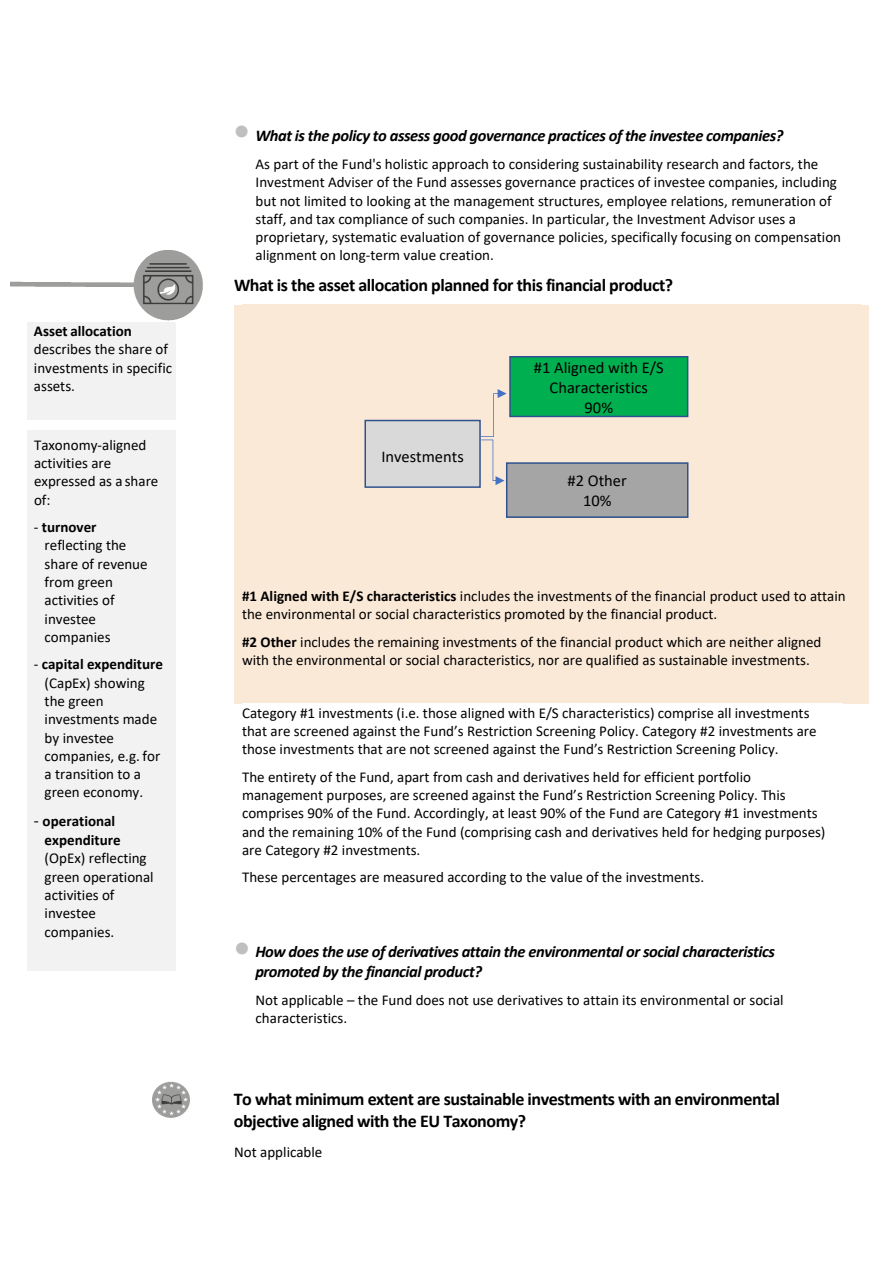
<style>
.page{position:relative;width:893px;height:1263px;background:#fff}
.page>*{position:absolute;margin:0;border:0;box-sizing:border-box;transform-origin:0 0}
.t1{font:700 18px/21.9px "Calibri";letter-spacing:-.025em;color:#000}
.t2{font:italic 700 16.5px/20.1px "Calibri";letter-spacing:-.025em;color:#000}
.t3{font:16.5px/20.1px "Calibri";color:#000;text-align:center}
.t4{font:15px/18.3px "Calibri";color:#000}
.s1{font-weight:700}
.s2{font-size:16.5px}
.s3{color:#bfbfbf}
</style>
<div class="page">
<img style="left:10px;top:250px;width:193px;height:71px">
<div style="left:234px;top:305px;width:634px;height:398px;background:#fbe9d8"></div>
<img style="left:152px;top:1081px;width:38px;height:37px">
<div style="left:27px;top:322px;width:149px;height:18px;background:#f2f2f2"></div>
<div style="left:27px;top:340px;width:149px;height:18px;background:#f2f2f2"></div>
<div style="left:27px;top:358px;width:149px;height:19px;background:#f2f2f2"></div>
<div style="left:27px;top:377px;width:149px;height:43px;background:#f2f2f2"></div>
<div style="left:509px;top:356px;width:179px;height:61px;border:2px solid #2f528f"></div>
<div style="left:511px;top:357px;width:176px;height:59px;background:#00b050"></div>
<div style="left:365px;top:420px;width:115px;height:67px;background:#d9d9d9"></div>
<div style="left:364px;top:420px;width:117px;height:68px;border:2px solid #2f528f"></div>
<img style="left:366px;top:427px;width:113px;height:54px">
<svg style="left:481px;top:389px;width:26px;height:96px"></svg>
<div style="left:506px;top:462px;width:182px;height:56px;border:2px solid #2f528f"></div>
<p class="t4" style="left:34px;top:323px;width:140px"><span class="s1">Asset allocation </span>describes the share of investments in specific assets.</p>
<p class="t4" style="left:34px;top:437px;width:126px">Taxonomy‐aligned activities are expressed as a share of:</p>
<p class="t4" style="left:45px;top:519px;width:105px;text-indent:-11px">‐ <span class="s1">turnover </span>reflecting the share of revenue from green activities of investee companies</p>
<p class="t4" style="left:45px;top:656px;width:120px;text-indent:-11px">‐ <span class="s1">capital expenditure </span>(CapEx) showing the green investments made by investee companies, e.g. for a transition to a green economy.</p>
<p class="t4" style="left:45px;top:813px;width:111px;text-indent:-11px"><span class="s2">‐</span> <span class="s1">operational expenditure </span>(OpEx) reflecting green operational activities of investee companies.</p>
<p class="t2" style="left:234px;top:127px;width:551px"><span class="s3">•</span> What is the policy to assess good governance practices of the investee companies?</p>
<p class="t4" style="left:256px;top:156px;width:587px">As part of the Fund's holistic approach to considering sustainability research and factors, the Investment Adviser of the Fund assesses governance practices of investee companies, including but not limited to looking at the management structures, employee relations, remuneration of staff, and tax compliance of such companies. In particular, the Investment Advisor uses a proprietary, systematic evaluation of governance policies, specifically focusing on compensation alignment on long-term value creation.</p>
<p class="t1" style="left:234px;top:275px;width:441px">What is the asset allocation planned for this financial product?</p>
<p class="t3" style="left:381px;top:447px;width:84px">Investments</p>
<p class="t3" style="left:534px;top:359px;width:131px">#1 Aligned with E/S<br>Characteristics</p>
<p class="t3" style="left:585px;top:399px;width:30px">90%</p>
<p class="t3" style="left:568px;top:471px;width:61px">#2 Other</p>
<p class="t3" style="left:583px;top:492px;width:30px">10%</p>
<p class="t4" style="left:242px;top:588px;width:605px"><span class="s1">#1 Aligned with E/S characteristics</span> includes the investments of the financial product used to attain the environmental or social characteristics promoted by the financial product.</p>
<p class="t4" style="left:242px;top:634px;width:581px"><span class="s1">#2 Other</span> includes the remaining investments of the financial product which are neither aligned with the environmental or social characteristics, nor are qualified as sustainable investments.</p>
<p class="t4" style="left:242px;top:705px;width:576px">Category #1 investments (i.e. those aligned with E/S characteristics) comprise all investments that are screened against the Fund’s Restriction Screening Policy. Category #2 investments are those investments that are not screened against the Fund’s Restriction Screening Policy.</p>
<p class="t4" style="left:242px;top:769px;width:585px">The entirety of the Fund, apart from cash and derivatives held for efficient portfolio management purposes, are screened against the Fund’s Restriction Screening Policy. This comprises 90% of the Fund. Accordingly, at least 90% of the Fund are Category #1 investments and the remaining 10% of the Fund (comprising cash and derivatives held for hedging purposes) are Category #2 investments.</p>
<p class="t4" style="left:242px;top:869px;width:464px">These percentages are measured according to the value of the investments.</p>
<p class="t2" style="left:255px;top:943px;width:521px;text-indent:-21px"><span class="s3">•</span> How does the use of derivatives attain the environmental or social characteristics promoted by the financial product?</p>
<p class="t4" style="left:256px;top:992px;width:530px">Not applicable – the Fund does not use derivatives to attain its environmental or social characteristics.</p>
<p class="t1" style="left:234px;top:1089px;width:548px">To what minimum extent are sustainable investments with an environmental objective aligned with the EU Taxonomy?</p>
<p class="t4" style="left:234px;top:1144px;width:90px">Not applicable</p>
</div>
